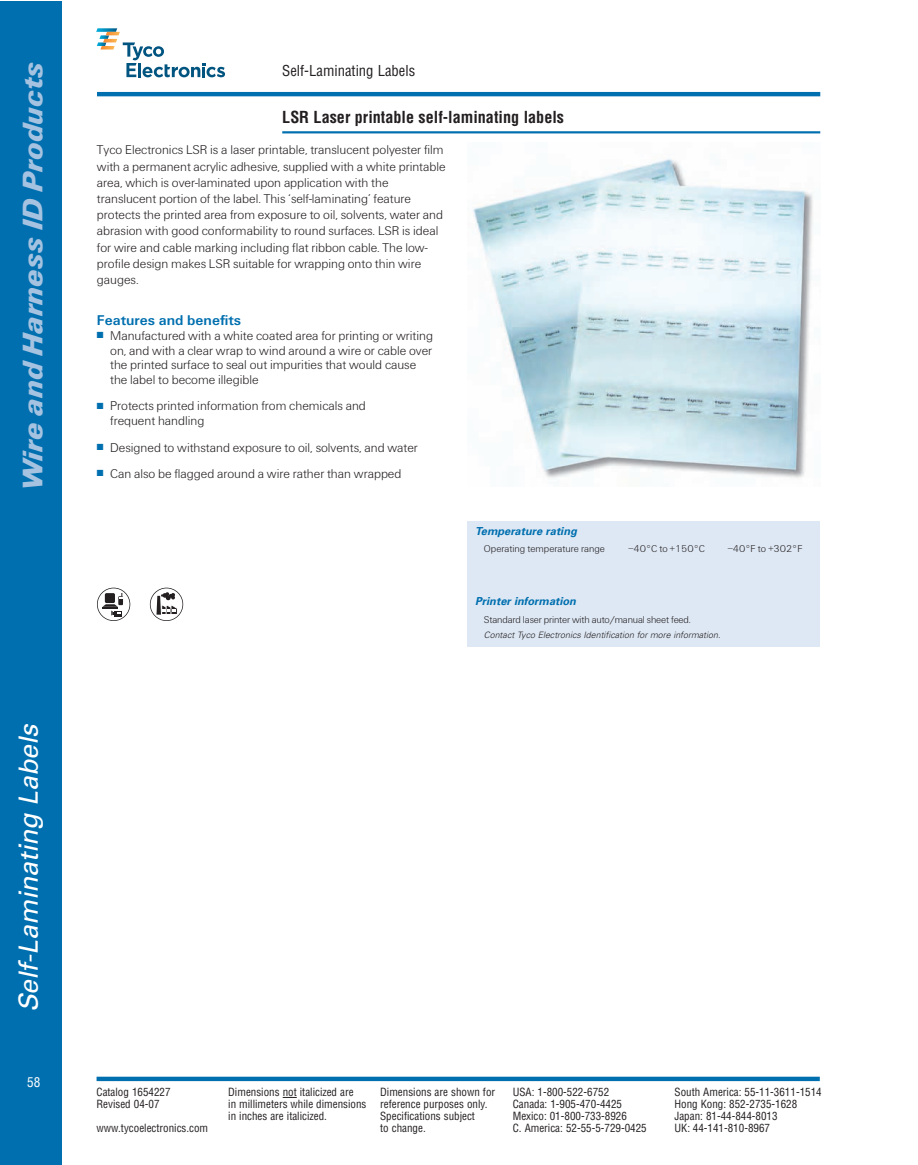
<style>
.page{position:relative;width:918px;height:1165px;background:#fff}
.page>*{position:absolute;margin:0;border:0;box-sizing:border-box;transform-origin:0 0}
.t1{font:italic 900 29.4px "U76 Univers";color:#a5c3e1}
.t2{font:italic 26.4px "Univers";color:#fff}
.t3{font:700 condensed 16.2px "Helvetica";color:#231f20}
.t4{font:condensed 14.7px "Helvetica";color:#231f20}
.t5{font:700 14.7px "U65 Univers";color:#006faf}
.t6{font:300 13.2px/16.2px "U45 Univers";color:#231f20}
.t7{font:condensed 13.2px "Helvetica";color:#fff}
.t8{font:condensed 10.95px "Helvetica";color:#231f20}
.t9{font:italic 700 10.95px "Univers";color:#006faf}
.t10{font:300 10.35px "U45 Univers";letter-spacing:-.01em;color:#231f20}
.t11{font:italic 300 8.85px "Univers";color:#231f20}
.s1{color:#006faf}
</style>
<div class="page">
<div style="left:0;top:1px;width:62px;height:1163px;background:#006faf"></div>
<hr style="left:282px;top:131px;width:538px;height:2px;background:#006faf">
<svg style="left:283px;top:1096px;width:13px;height:1px"></svg>
<svg style="left:97px;top:1076px;width:723px;height:4px;background:#2c88bc"></svg>
<hr style="left:97px;top:92px;width:723px;height:4px;background:#006faf">
<svg style="left:97px;top:28px;width:128px;height:49px"></svg>
<div style="left:467px;top:521px;width:353px;height:125px;background:#dee8f4"></div>
<img style="left:472px;top:159px;width:341px;height:320px">
<svg style="left:97px;top:589px;width:33px;height:31px"></svg>
<div style="left:97px;top:587px;width:33px;height:34px;border:1px solid #231f20;border-radius:50%"></div>
<svg style="left:150px;top:588px;width:33px;height:32px"></svg>
<svg style="left:157px;top:592px;width:21px;height:23px"></svg>
<div style="left:150px;top:587px;width:33px;height:34px;border:1px solid #231f20;border-radius:50%"></div>
<h1 class="t1" style="left:23px;top:491px;width:431px;rotate:-90deg">Wire and Harness ID Products</h1>
<h2 class="t2" style="left:19px;top:1012px;width:294px;rotate:-90deg">Self-Lami nati ng Labels</h2>
<p class="t7" style="left:27px;top:1076px;width:15px">58</p>
<p class="t4" style="left:282px;top:65px;width:135px">Self-Laminating Labels</p>
<p class="t3" style="left:282px;top:111px;width:283px">LSR Laser printable self-laminating labels</p>
<p class="t6" style="left:97px;top:143px;width:350px">Tyco Electronics LSR is a laser printable, translucent polyester film with a permanent acrylic adhesive, supplied with a white printable area, which is over-laminated upon application with the translucent portion of the label. This ‘self-laminating’ feature protects the printed area from exposure to oil, solvents, water and abrasion with good conformability to round surfaces. LSR is ideal for wire and cable marking including flat ribbon cable. The low&shy;profile design makes LSR suitable for wrapping onto thin wire gauges.</p>
<p class="t5" style="left:97px;top:315px;width:146px">Features and benefits</p>
<p class="t6" style="left:110px;top:329px;width:324px;line-height:14.7px;text-indent:-13px"><span class="s1">■</span> Manufactured with a white coated area for printing or writing on, and with a clear wrap to wind around a wire or cable over the printed surface to seal out impurities that would cause the label to become illegible</p>
<p class="t6" style="left:110px;top:400px;width:257px;line-height:14.7px;text-indent:-13px"><span class="s1">■</span> Protects printed information from chemicals and frequent handling</p>
<p class="t6" style="left:97px;top:440px;width:322px"><span class="s1">■</span> Designed to withstand exposure to oil, solvents, and water</p>
<p class="t6" style="left:97px;top:466px;width:306px"><span class="s1">■</span> Can also be flagged around a wire rather than wrapped</p>
<p class="t9" style="left:475px;top:526px;width:105px">Temperature rating</p>
<p class="t10" style="left:484px;top:545px;width:122px">Operating temperature range</p>
<p class="t10" style="left:628px;top:545px;width:78px">–40°C to +150°C</p>
<p class="t10" style="left:728px;top:545px;width:76px">–40°F to +302°F</p>
<p class="t9" style="left:475px;top:597px;width:104px">Printer information</p>
<p class="t10" style="left:484px;top:615px;width:208px">Standard laser printer with auto/manual sheet feed.</p>
<p class="t11" style="left:484px;top:631px;width:240px">Contact Tyco Electronics Identification for more information.</p>
<p class="t8" style="left:97px;top:1088px;width:76px">Catalog 1654227</p>
<p class="t8" style="left:228px;top:1088px;width:127px">Dimensions not italicized are</p>
<p class="t8" style="left:380px;top:1088px;width:116px">Dimensions are shown for</p>
<p class="t8" style="left:513px;top:1088px;width:98px">USA: 1-800-522-6752</p>
<p class="t8" style="left:675px;top:1088px;width:149px">South America: 55-11-3611-1514</p>
<p class="t8" style="left:97px;top:1099px;width:65px">Revised 04-07</p>
<p class="t8" style="left:228px;top:1099px;width:261px">in millimeters while dimensions reference purposes only.</p>
<p class="t8" style="left:513px;top:1099px;width:111px">Canada: 1-905-470-4425</p>
<p class="t8" style="left:675px;top:1099px;width:124px">Hong Kong: 852-2735-1628</p>
<p class="t8" style="left:228px;top:1111px;width:100px">in inches are italicized.</p>
<p class="t8" style="left:380px;top:1111px;width:96px">Specifications subject</p>
<p class="t8" style="left:513px;top:1111px;width:116px">Mexico: 01-800-733-8926</p>
<p class="t8" style="left:675px;top:1111px;width:105px">Japan: 81-44-844-8013</p>
<p class="t8" style="left:97px;top:1123px;width:113px">www.tycoelectronics.com</p>
<p class="t8" style="left:380px;top:1123px;width:47px">to change.</p>
<p class="t8" style="left:513px;top:1123px;width:136px">C. America: 52-55-5-729-0425</p>
<p class="t8" style="left:675px;top:1123px;width:97px">UK: 44-141-810-8967</p>
</div>
